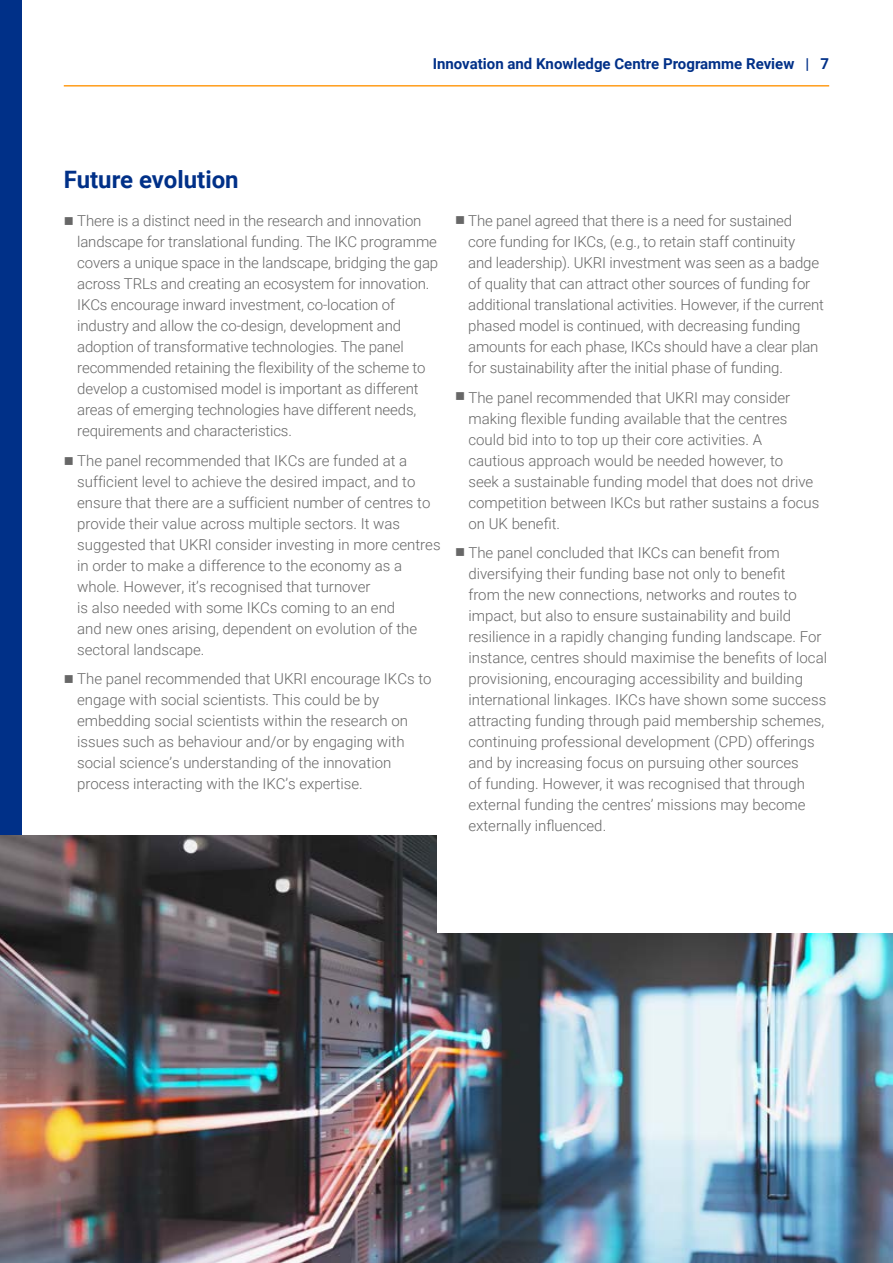
<style>
.page{position:relative;width:893px;height:1263px;background:#fff}
.page>*{position:absolute;margin:0;border:0;box-sizing:border-box;transform-origin:0 0}
.t1{font:700 24px "Roboto";color:#003088}
.t2{font:300 15px/21px "Roboto";color:#676767}
.t3{font:700 15px "Roboto";color:#003088}
</style>
<div class="page">
<hr style="left:64px;top:85px;width:765px;height:2px;background:#ff9d1b">
<div style="left:0;top:0;width:21px;height:1263px;background:#003088"></div>
<img style="left:0;top:836px;width:893px;height:427px">
<div style="left:438px;top:801px;width:455px;height:132px;background:#fff"></div>
<p class="t3" style="left:433px;top:53px;width:398px">Innovation and Knowledge Centre Programme Review | 7</p>
<h2 class="t1" style="left:64px;top:163px;width:176px">Future evolution</h2>
<h3 class="t2" style="left:77px;top:210px;width:362px;text-indent:-13px">■ There is a distinct need in the research and innovation landscape for translational funding. The IKC programme covers a unique space in the landscape, bridging the gap across TRLs and creating an ecosystem for innovation.<br>IKCs encourage inward investment, co-location of industry and allow the co-design, development and adoption of transformative technologies. The panel recommended retaining the flexibility of the scheme to develop a customised model is important as different areas of emerging technologies have different needs, requirements and characteristics.</h3>
<h3 class="t2" style="left:77px;top:449px;width:365px;text-indent:-13px">■ The panel recommended that IKCs are funded at a sufficient level to achieve the desired impact, and to ensure that there are a sufficient number of centres to provide their value across multiple sectors. It was suggested that UKRI consider investing in more centres in order to make a difference to the economy as a whole. However, it’s recognised that turnover<br>is also needed with some IKCs coming to an end<br>and new ones arising, dependent on evolution of the sectoral landscape.</h3>
<h3 class="t2" style="left:77px;top:668px;width:356px;text-indent:-13px">■ The panel recommended that UKRI encourage IKCs to engage with social scientists. This could be by embedding social scientists within the research on issues such as behaviour and/or by engaging with social science’s understanding of the innovation process interacting with the IKC’s expertise.</h3>
<h3 class="t2" style="left:468px;top:210px;width:357px;text-indent:-13px">■ The panel agreed that there is a need for sustained core funding for IKCs, (e.g., to retain staff continuity<br>and leadership). UKRI investment was seen as a badge of quality that can attract other sources of funding for additional translational activities. However, if the current phased model is continued, with decreasing funding amounts for each phase, IKCs should have a clear plan for sustainability after the initial phase of funding.</h3>
<h3 class="t2" style="left:468px;top:386px;width:352px;text-indent:-13px">■ The panel recommended that UKRI may consider making flexible funding available that the centres could bid into to top up their core activities. A cautious approach would be needed however, to<br>seek a sustainable funding model that does not drive competition between IKCs but rather sustains a focus on UK benefit.</h3>
<h3 class="t2" style="left:468px;top:542px;width:360px;text-indent:-13px">■ The panel concluded that IKCs can benefit from diversifying their funding base not only to benefit<br>from the new connections, networks and routes to impact, but also to ensure sustainability and build resilience in a rapidly changing funding landscape. For instance, centres should maximise the benefits of local provisioning, encouraging accessibility and building international linkages. IKCs have shown some success attracting funding through paid membership schemes, continuing professional development (CPD) offerings and by increasing focus on pursuing other sources<br>of funding. However, it was recognised that through external funding the centres’ missions may become externally influenced.</h3>
</div>
